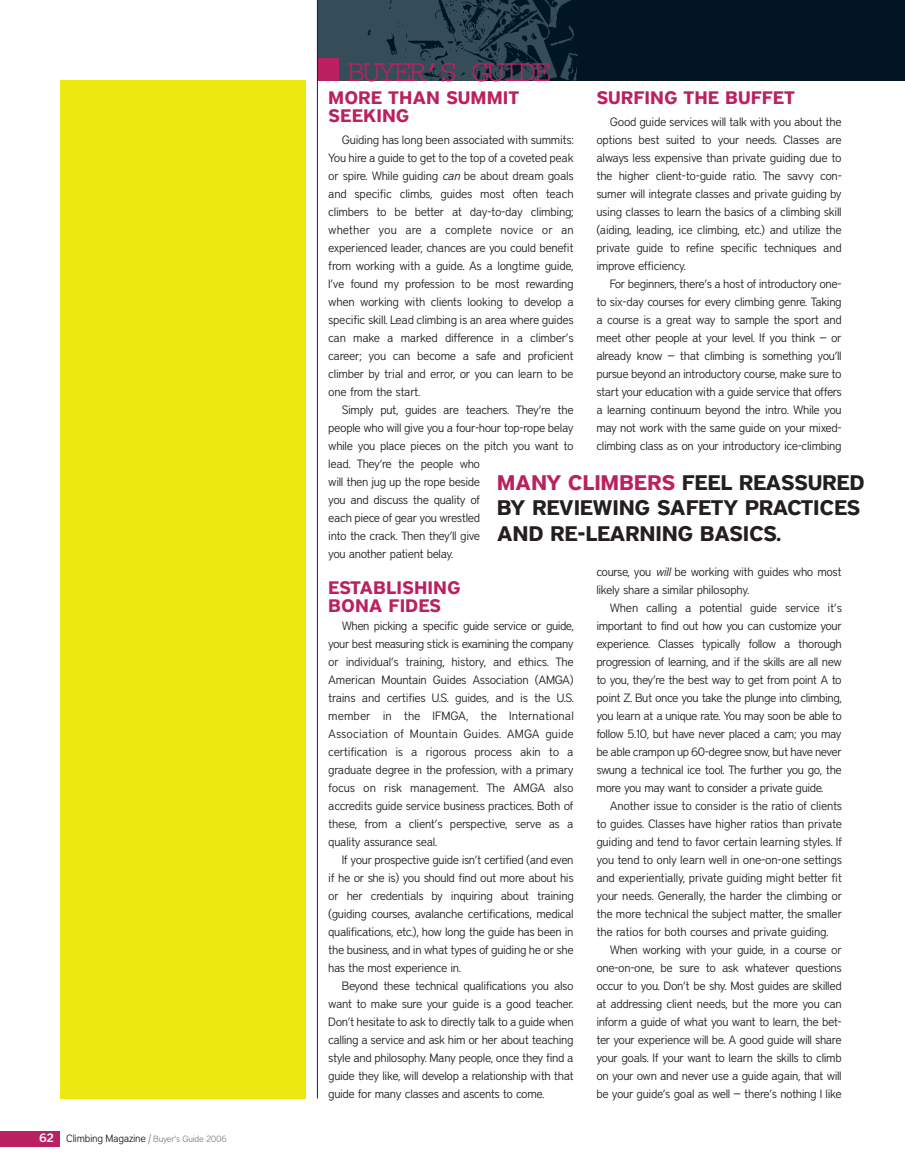
<style>
.page{position:relative;width:905px;height:1175px;background:#fff}
.page>*{position:absolute;margin:0;border:0;box-sizing:border-box;transform-origin:0 0}
.t1{font:31.5px "Courier";letter-spacing:-.11em;color:#bb2160}
.t2{font:700 21px/25.3px "District";letter-spacing:-.015em;color:#231f20}
.t3{font:700 18px/18px "District";color:#bb2160}
.t4{font:300 12px/18px "District";letter-spacing:-.03em;color:#231f20;text-align:justify}
.t5{font:300 10.5px "District";letter-spacing:-.03em;color:#231f20}
.s1{font-family:"District Demi";font-weight:400;font-size:12px;color:#fff}
.s2{color:#808285}
.s3{font-size:9px;color:#808285}
.s4{font-style:italic}
.s5{color:#bb2160}
</style>
<div class="page">
<div style="left:0;top:1131px;width:60px;height:15px;background:#bb2160"></div>
<div style="left:60px;top:80px;width:246px;height:1018px;background:#ece810"></div>
<div style="left:317px;top:0;width:587px;height:81px;background:#011622"></div>
<img style="left:318px;top:0;width:260px;height:81px">
<div style="left:317px;top:58px;width:22px;height:23px;background:#bb2160"></div>
<hr style="left:317px;top:0;width:1px;height:1098px;background:#231f20">
<p class="t5" style="left:39px;top:1134px;width:189px"><span class="s1">62</span> Climbing Magazine <span class="s2">|</span> <span class="s3">Buyer’s Guide 2006</span></p>
<h1 class="t1" style="left:346px;top:61px;width:207px">BUYER’S GUIDE</h1>
<h3 class="t3" style="left:596px;top:91px;width:200px">SURFING THE BUFFET</h3>
<p class="t4" style="left:596px;top:114px;width:247px;text-indent:14px">Good guide services will talk with you about the options best suited to your needs. Classes are always less expensive than private guiding due to the higher client-to-guide ratio. The savvy con&shy;sumer will integrate classes and private guiding by using classes to learn the basics of a climbing skill (aiding, leading, ice climbing, etc.) and utilize the private guide to refine specific techniques and improve efficiency.</p>
<p class="t4" style="left:596px;top:276px;width:247px;text-indent:14px">For beginners, there’s a host of introductory one&shy;to six-day courses for every climbing genre. Taking a course is a great way to sample the sport and meet other people at your level. If you think — or already know — that climbing is something you’ll pursue beyond an introductory course, make sure to start your education with a guide service that offers a learning continuum beyond the intro. While you may not work with the same guide on your mixed&shy;climbing class as on your introductory ice-climbing</p>
<h3 class="t3" style="left:328px;top:91px;width:192px">MORE THAN SUMMIT<br>SEEKING</h3>
<p class="t4" style="left:328px;top:132px;width:247px;text-indent:14px">Guiding has long been associated with summits:<br>You hire a guide to get to the top of a coveted peak or spire. While guiding <span class="s4">can</span> be about dream goals and specific climbs, guides most often teach climbers to be better at day-to-day climbing; whether you are a complete novice or an experienced leader, chances are you could benefit from working with a guide. As a longtime guide, I’ve found my profession to be most rewarding when working with clients looking to develop a specific skill. Lead climbing is an area where guides can make a marked difference in a climber’s career; you can become a safe and proficient climber by trial and error, or you can learn to be one from the start.</p>
<p class="t4" style="left:328px;top:402px;width:247px;text-align:left;text-indent:14px">Simply put, guides are teachers. They’re the people who will give you a four-hour top-rope belay while you place pieces on the pitch you want to lead. They’re the people who<br>will then jug up the rope beside<br>you and discuss the quality of<br>each piece of gear you wrestled<br>into the crack. Then they’ll give<br>you another patient belay.</p>
<h3 class="t3" style="left:328px;top:580px;width:134px">ESTABLISHING<br>BONA FIDES</h3>
<p class="t4" style="left:328px;top:618px;width:247px;text-indent:14px">When picking a specific guide service or guide, your best measuring stick is examining the company or individual’s training, history, and ethics. The American Mountain Guides Association (AMGA) trains and certifies U.S. guides, and is the U.S. member in the IFMGA, the International Association of Mountain Guides. AMGA guide certification is a rigorous process akin to a graduate degree in the profession, with a primary focus on risk management. The AMGA also accredits guide service business practices. Both of these, from a client’s perspective, serve as a quality assurance seal.</p>
<p class="t4" style="left:328px;top:852px;width:247px;text-indent:14px">If your prospective guide isn’t certified (and even if he or she is) you should find out more about his or her credentials by inquiring about training (guiding courses, avalanche certifications, medical qualifications, etc.), how long the guide has been in the business, and in what types of guiding he or she has the most experience in.</p>
<p class="t4" style="left:328px;top:978px;width:247px;text-indent:14px">Beyond these technical qualifications you also want to make sure your guide is a good teacher.<br>Don’t hesitate to ask to directly talk to a guide when calling a service and ask him or her about teaching style and philosophy. Many people, once they find a guide they like, will develop a relationship with that guide for many classes and ascents to come.</p>
<h2 class="t2" style="left:496px;top:472px;width:369px"><span class="s5">MANY CLIMBERS</span> FEEL REASSURED<br>BY REVIEWING SAFETY PRACTICES<br>AND RE-LEARNING BASICS.</h2>
<p class="t4" style="left:596px;top:564px;width:247px">course, you <span class="s4">will</span> be working with guides who most likely share a similar philosophy.</p>
<p class="t4" style="left:596px;top:600px;width:247px;text-indent:14px">When calling a potential guide service it’s important to find out how you can customize your experience. Classes typically follow a thorough progression of learning, and if the skills are all new to you, they’re the best way to get from point A to point Z. But once you take the plunge into climbing, you learn at a unique rate. You may soon be able to follow 5.10, but have never placed a cam; you may be able crampon up 60-degree snow, but have never swung a technical ice tool. The further you go, the more you may want to consider a private guide.</p>
<p class="t4" style="left:596px;top:798px;width:247px;text-indent:14px">Another issue to consider is the ratio of clients to guides. Classes have higher ratios than private guiding and tend to favor certain learning styles. If you tend to only learn well in one-on-one settings and experientially, private guiding might better fit your needs. Generally, the harder the climbing or the more technical the subject matter, the smaller the ratios for both courses and private guiding.</p>
<p class="t4" style="left:596px;top:942px;width:247px;text-indent:14px">When working with your guide, in a course or one-on-one, be sure to ask whatever questions occur to you. Don’t be shy. Most guides are skilled at addressing client needs, but the more you can inform a guide of what you want to learn, the bet&shy;ter your experience will be. A good guide will share your goals. If your want to learn the skills to climb on your own and never use a guide again, that will be your guide’s goal as well — there’s nothing I like</p>
</div>
